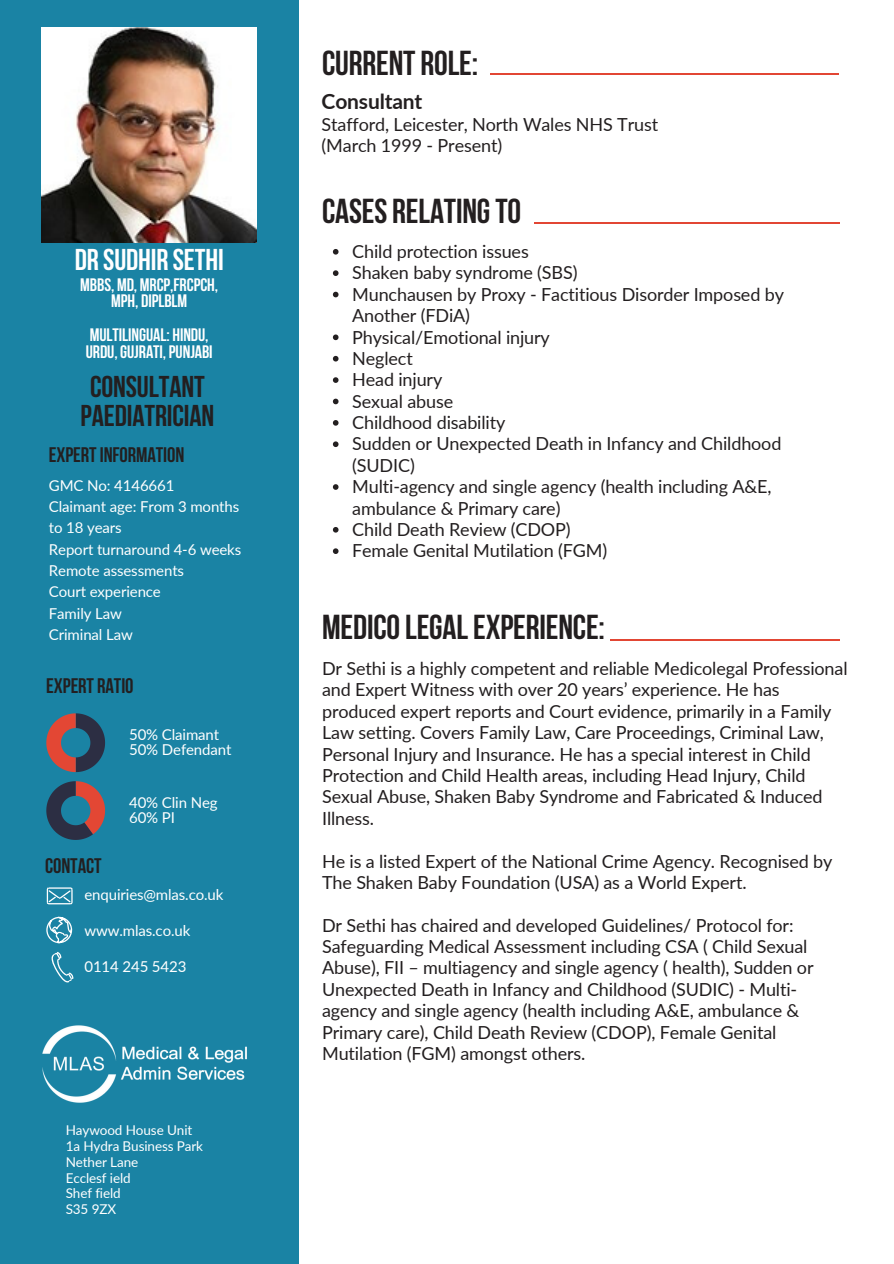
<style>
.page{position:relative;width:894px;height:1264px;background:#fff}
.page>*{position:absolute;margin:0;border:0;box-sizing:border-box;transform-origin:0 0}
.t1{font:700 34.5px "Bebas Neue";letter-spacing:-.005em;color:#231f20}
.t2{font:700 34.5px "Bebas Neue";letter-spacing:-.005em;color:#221e1f}
.t3{font:700 30px/29.2px "Bebas Neue";letter-spacing:-.005em;color:#231f20;text-align:center}
.t4{font:700 30px "Bebas Neue";letter-spacing:-.005em;color:#fff}
.t5{font:700 21px "Bebas Neue";letter-spacing:-.005em;color:#231f20}
.t6{font:700 21px "Lato";letter-spacing:-.01em;color:#231f20}
.t7{font:18px/21.3px "Lato";letter-spacing:-.01em;color:#221e1f}
.t8{font:18px/21.3px "Lato";letter-spacing:-.01em;color:#231f20}
.t9{font:700 18px/16.8px "Bebas Neue";letter-spacing:-.005em;color:#fff;text-align:center}
.t10{font:15px/21.3px "Lato";letter-spacing:-.01em;color:#fff}
.t11{font:13.5px/15.8px "Lato";letter-spacing:-.01em;color:#fff}
</style>
<div class="page">
<div style="left:0;top:0;width:298px;height:1263px;background:#1a83a4"></div>
<svg style="left:46px;top:887px;width:27px;height:56px"></svg>
<img style="left:42px;top:28px;width:215px;height:215px">
<img style="left:42px;top:1025px;width:205px;height:78px">
<hr style="left:490px;top:73px;width:349px;height:1px;background:#e24634">
<hr style="left:534px;top:222px;width:305px;height:2px;background:#e24634">
<hr style="left:610px;top:639px;width:229px;height:1px;background:#e24634">
<svg style="left:333px;top:249px;width:5px;height:5px"></svg>
<svg style="left:333px;top:270px;width:5px;height:6px"></svg>
<svg style="left:333px;top:292px;width:5px;height:5px"></svg>
<svg style="left:333px;top:334px;width:5px;height:6px"></svg>
<svg style="left:333px;top:356px;width:5px;height:5px"></svg>
<svg style="left:333px;top:377px;width:5px;height:6px"></svg>
<svg style="left:333px;top:398px;width:5px;height:6px"></svg>
<svg style="left:333px;top:420px;width:5px;height:5px"></svg>
<svg style="left:333px;top:441px;width:5px;height:6px"></svg>
<svg style="left:333px;top:484px;width:5px;height:6px"></svg>
<svg style="left:333px;top:527px;width:5px;height:5px"></svg>
<svg style="left:333px;top:548px;width:5px;height:6px"></svg>
<svg style="left:46px;top:713px;width:59px;height:59px"></svg>
<svg style="left:46px;top:781px;width:59px;height:59px"></svg>
<p class="t4" style="left:75px;top:247px;width:150px">DR SUDHIR SETHI</p>
<p class="t9" style="left:80px;top:278px;width:139px">MBBS, MD, MRCP,FRCPCH,<br>MPH, DIPLBLM</p>
<p class="t9" style="left:86px;top:328px;width:128px;text-align:left">MULTILINGUAL: HINDU,<br>URDU,GUJRATI,PUNJABI</p>
<p class="t3" style="left:80px;top:375px;width:135px">CONSULTANT<br>PAEDIATRICIAN</p>
<p class="t5" style="left:49px;top:446px;width:137px">EXPERTINFORMATION</p>
<p class="t10" style="left:49px;top:474px;width:194px">GMC No: 4146661<br>Claimant age: From 3 months to 18 years<br>Report turnaround 4-6 weeks<br>Remote assessments<br>Court experience<br>Family Law<br>Criminal Law</p>
<p class="t5" style="left:46px;top:677px;width:89px">EXPERT RATIO</p>
<p class="t10" style="left:129px;top:727px;width:104px;line-height:14.7px">50% Claimant<br>50% Defendant</p>
<p class="t5" style="left:45px;top:857px;width:58px">CONTACT</p>
<h5 class="t10" style="left:129px;top:795px;width:90px;line-height:14.7px">40% Clin Neg<br>60% PI</h5>
<p class="t10" style="left:84px;top:883px;width:140px">enquiries@mlas.co.uk</p>
<p class="t10" style="left:84px;top:919px;width:107px">www.mlas.co.uk</p>
<p class="t10" style="left:84px;top:955px;width:103px">0114 245 5423</p>
<p class="t11" style="left:66px;top:1122px;width:139px">Haywood House Unit<br>1a Hydra Business Park<br>Nether Lane</p>
<h1 class="t11" style="left:66px;top:1169px;width:66px">Ecclesf ield</h1>
<h5 class="t11" style="left:66px;top:1185px;width:57px">Shef field</h5>
<h5 class="t11" style="left:66px;top:1200px;width:52px">S35 9ZX</h5>
<h4 class="t1" style="left:322px;top:49px;width:158px">CURRENT ROLE:</h4>
<h3 class="t6" style="left:321px;top:89px;width:102px">Consultant</h3>
<h3 class="t8" style="left:321px;top:113px;width:338px">Stafford, Leicester, North Wales NHS Trust (March 1999 - Present)</h3>
<h4 class="t1" style="left:322px;top:197px;width:200px">CASES RELATINGTO</h4>
<h6 class="t8" style="left:352px;top:240px;width:178px">Child protection issues</h6>
<h3 class="t8" style="left:352px;top:262px;width:227px">Shaken baby syndrome (SBS)</h3>
<h6 class="t8" style="left:352px;top:283px;width:433px">Munchausen by Proxy - Factitious Disorder Imposed by<br>Another (FDiA)</h6>
<h6 class="t8" style="left:352px;top:326px;width:199px">Physical/Emotional injury</h6>
<h3 class="t8" style="left:352px;top:347px;width:62px">Neglect</h3>
<h6 class="t8" style="left:352px;top:368px;width:91px">Head injury</h6>
<p class="t8" style="left:352px;top:390px;width:102px">Sexual abuse</p>
<p class="t8" style="left:352px;top:411px;width:154px">Childhood disability</p>
<p class="t8" style="left:352px;top:433px;width:430px">Sudden or Unexpected Death in Infancy and Childhood (SUDIC)</p>
<p class="t8" style="left:352px;top:475px;width:420px">Multi-agency and single agency (health including A&amp;E, ambulance &amp; Primary care)</p>
<p class="t8" style="left:352px;top:518px;width:220px">Child Death Review (CDOP)</p>
<h1 class="t8" style="left:352px;top:539px;width:256px">Female Genital Mutilation (FGM)</h1>
<h2 class="t2" style="left:322px;top:613px;width:284px">MEDICOLEGALEXPERIENCE:</h2>
<h5 class="t7" style="left:322px;top:657px;width:527px">Dr Sethi is a highly competent and reliable Medicolegal Professional and Expert Witness with over 20 years’ experience. He has produced expert reports and Court evidence, primarily in a Family Law setting. Covers Family Law, Care Proceedings, Criminal Law, Personal Injury and Insurance. He has a special interest in Child Protection and Child Health areas, including Head Injury, Child Sexual Abuse, Shaken Baby Syndrome and Fabricated &amp; Induced Illness.</h5>
<h1 class="t7" style="left:322px;top:849px;width:512px">He is a listed Expert of the National Crime Agency. Recognised by<br>The Shaken Baby Foundation (USA) as a World Expert.</h1>
<p class="t7" style="left:322px;top:914px;width:493px">Dr Sethi has chaired and developed Guidelines/ Protocol for:<br>Safeguarding Medical Assessment including CSA ( Child Sexual Abuse), FII – multiagency and single agency ( health), Sudden or Unexpected Death in Infancy and Childhood (SUDIC) - Multi&shy;agency and single agency (health including A&amp;E, ambulance &amp; Primary care), Child Death Review (CDOP), Female Genital Mutilation (FGM) amongst others.</p>
</div>
